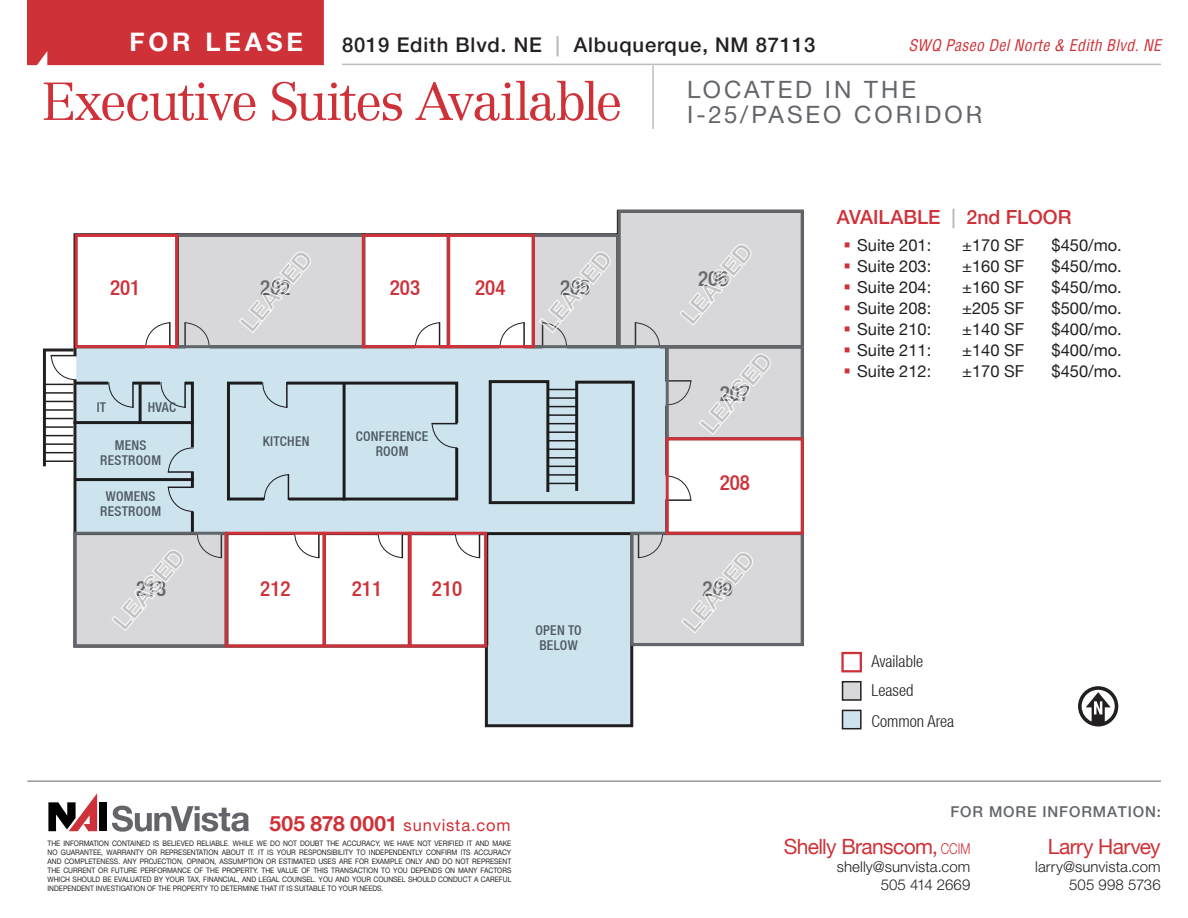
<style>
.page{position:relative;width:1188px;height:918px;background:#fff}
.page>*{position:absolute;margin:0;border:0;box-sizing:border-box;transform-origin:0 0}
.t1{font:300 52.5px "Centennial LT Std";letter-spacing:-.045em;color:#cf3138}
.t2{font:700 25.5px "Helvetica Neue LT";letter-spacing:.15em;color:#fff}
.t3{font:24px "Helvetica Neue LT Std";letter-spacing:.125em;color:#62656a}
.t4{font:21px "Helvetica Neue LT";letter-spacing:-.03em;color:#cf3138}
.Avail_Red__On_FLoorp{font:500 condensed 21px "Helvetica Neue LT";color:#cf3138}
.Avail_Red__On_FLoorp-2{font:500 condensed 21px "Helvetica Neue LT";color:#696a6c}
.Avail_Red__On_FLoorp-3{font:500 condensed 21px "Helvetica Neue LT";color:#62656a}
.t5{font:500 20.25px "Helvetica Neue LT";letter-spacing:.04em;color:#231f20}
.Benefits_headings{font:500 19.5px "Helvetica Neue LT";color:#cf3138}
.t6{font:16.5px "Helvetica Neue LT";color:#231f20}
.Available_text{font:300 condensed 16.5px "Helvetica Neue LT";color:#231f20}
.t7{font:16.5px "Helvetica Neue LT";letter-spacing:.05em;color:#cf3138}
.t8{font:italic condensed 15.75px "Helvetica";letter-spacing:.02em;color:#cf3138}
.t9{font:300 15px/18px "Helvetica Neue LT Std";letter-spacing:.005em;color:#231f20;text-align:right}
.t10{font:500 15px "Helvetica Neue LT";letter-spacing:.06em;color:#62656a}
.Avail_Red__On_FLoorp-4{font:500 condensed 13.5px/14.9px "Helvetica Neue LT";letter-spacing:.02em;color:#62656a}
.t11{font:7.5px/9px "Helvetica Neue LT";color:#231f20;text-align:justify;scale:.9 1}
.s1{color:#bcbdc0}
.s2{font-weight:700;font-size:21px}
.s3{font-family:"Helvetica Neue LT Std";font-weight:300;font-size:15px}
</style>
<div class="page">
<div style="left:27px;top:0;width:297px;height:65px;background:#cf3138"></div>
<hr style="left:342px;top:64px;width:819px;height:1px;background:#bcbdc0">
<hr style="left:652px;top:65px;width:2px;height:64px;background:#bcbdc0">
<div style="left:100px;top:802px;width:7px;height:29px;background:#000"></div>
<svg style="left:48px;top:793px;width:49px;height:38px"></svg>
<svg style="left:112px;top:806px;width:137px;height:26px"></svg>
<hr style="left:27px;top:781px;width:1134px;height:1px;background:#62656a">
<svg style="left:670px;top:476px;width:22px;height:25px"></svg>
<svg style="left:415px;top:322px;width:26px;height:22px"></svg>
<svg style="left:499px;top:322px;width:26px;height:22px"></svg>
<div style="left:841px;top:652px;width:21px;height:20px;border:2px solid #cf3138"></div>
<div style="left:843px;top:710px;width:18px;height:19px;background:#cde3ef"></div>
<div style="left:842px;top:710px;width:20px;height:19px;border:2px solid #231f20"></div>
<div style="left:843px;top:682px;width:18px;height:18px;background:#d8d8da"></div>
<div style="left:842px;top:681px;width:20px;height:20px;border:2px solid #231f20"></div>
<svg style="left:1078px;top:686px;width:40px;height:41px"></svg>
<svg style="left:76px;top:348px;width:590px;height:378px;fill:#cde3ee"></svg>
<div style="left:409px;top:532px;width:78px;height:115px;border:3px solid #cf3138"></div>
<div style="left:323px;top:532px;width:88px;height:115px;border:3px solid #cf3138"></div>
<div style="left:75px;top:533px;width:151px;height:113px;background:#d8d8da"></div>
<div style="left:73px;top:532px;width:154px;height:115px;border:3px solid #62656a"></div>
<div style="left:667px;top:347px;width:135px;height:92px;background:#d8d8da"></div>
<div style="left:666px;top:346px;width:138px;height:94px;border:3px solid #62656a"></div>
<div style="left:533px;top:235px;width:85px;height:112px;background:#d8d8da"></div>
<div style="left:532px;top:234px;width:87px;height:114px;border:3px solid #62656a"></div>
<div style="left:632px;top:533px;width:170px;height:111px;background:#d8d8da"></div>
<div style="left:630px;top:532px;width:174px;height:114px;border:3px solid #62656a"></div>
<svg style="left:43px;top:322px;width:180px;height:310px"></svg>
<div style="left:177px;top:235px;width:187px;height:112px;background:#d8d8da"></div>
<div style="left:175px;top:234px;width:190px;height:114px;border:3px solid #62656a"></div>
<div style="left:619px;top:211px;width:183px;height:136px;background:#d8d8da"></div>
<div style="left:618px;top:210px;width:186px;height:138px;border:3px solid #62656a"></div>
<div style="left:75px;top:234px;width:103px;height:114px;border:3px solid #cf3138"></div>
<div style="left:225px;top:532px;width:100px;height:115px;border:3px solid #cf3138"></div>
<div style="left:362px;top:234px;width:88px;height:114px;border:3px solid #cf3138"></div>
<svg style="left:538px;top:251px;width:74px;height:98px"></svg>
<svg style="left:679px;top:244px;width:73px;height:82px"></svg>
<svg style="left:239px;top:251px;width:72px;height:82px"></svg>
<svg style="left:699px;top:353px;width:72px;height:82px"></svg>
<svg style="left:681px;top:552px;width:72px;height:82px"></svg>
<div style="left:447px;top:234px;width:88px;height:114px;border:3px solid #cf3138"></div>
<div style="left:666px;top:437px;width:138px;height:98px;border:3px solid #cf3138"></div>
<h2 class="t2" style="left:130px;top:26px;width:175px">FOR LEASE</h2>
<h3 class="t5" style="left:342px;top:33px;width:475px">8019 Edith Blvd. NE <span class="s1">|</span> Albuquerque, NM 87113</h3>
<h3 class="t8" style="left:909px;top:35px;width:254px">SWQ Paseo Del Norte &amp; Edith Blvd. NE</h3>
<h1 class="t1" style="left:41px;top:70px;width:876px">Executive Suites Available <sup>LO</sup> <sup>CAT</sup> <sup>ED</sup> <sup>IN</sup> <sup>T</sup> <sup>HE</sup></h1>
<h3 class="t3" style="left:687px;top:101px;width:297px">I-25/PASEO CORIDOR</h3>
<p class="Avail_Red__On_FLoorp" style="left:110px;top:275px;width:32px">201</p>
<p class="Avail_Red__On_FLoorp" style="left:390px;top:275px;width:32px">203</p>
<p class="Avail_Red__On_FLoorp" style="left:475px;top:275px;width:32px">204</p>
<p class="Avail_Red__On_FLoorp-3" style="left:560px;top:275px;width:32px">205</p>
<p class="Avail_Red__On_FLoorp-2" style="left:260px;top:275px;width:32px">202</p>
<p class="Avail_Red__On_FLoorp-4" style="left:97px;top:400px;width:11px">IT</p>
<p class="Avail_Red__On_FLoorp-4" style="left:148px;top:400px;width:30px">HVAC</p>
<p class="Avail_Red__On_FLoorp-4" style="left:115px;top:438px;width:33px">MENS</p>
<p class="Avail_Red__On_FLoorp-4" style="left:100px;top:452px;width:62px">RESTROOM</p>
<p class="Avail_Red__On_FLoorp-4" style="left:106px;top:489px;width:51px">WOMENS</p>
<p class="Avail_Red__On_FLoorp-4" style="left:100px;top:504px;width:62px">RESTROOM</p>
<p class="Avail_Red__On_FLoorp-4" style="left:263px;top:434px;width:48px">KITCHEN</p>
<p class="Avail_Red__On_FLoorp-4" style="left:356px;top:429px;width:74px">CONFERENCE</p>
<p class="Avail_Red__On_FLoorp-4" style="left:376px;top:444px;width:34px">ROOM</p>
<p class="Avail_Red__On_FLoorp-2" style="left:698px;top:266px;width:32px">206</p>
<p class="Avail_Red__On_FLoorp-2" style="left:720px;top:381px;width:32px">207</p>
<p class="Avail_Red__On_FLoorp" style="left:720px;top:470px;width:32px">208</p>
<p class="Avail_Red__On_FLoorp-3" style="left:136px;top:576px;width:32px">213</p>
<p class="Avail_Red__On_FLoorp" style="left:260px;top:576px;width:32px">212</p>
<p class="Avail_Red__On_FLoorp" style="left:352px;top:576px;width:32px">211</p>
<p class="Avail_Red__On_FLoorp" style="left:432px;top:576px;width:32px">210</p>
<p class="Avail_Red__On_FLoorp-2" style="left:703px;top:576px;width:32px">209</p>
<p class="Avail_Red__On_FLoorp-4" style="left:536px;top:623px;width:48px">OPEN TO<br>BELOW</p>
<h3 class="t7" style="left:270px;top:815px;width:242px"><span class="s2">505 878 0001</span> sunvista.com</h3>
<p class="t11" style="left:48px;top:839px;width:517px">THE INFORMATION CONTAINED IS BELIEVED RELIABLE. WHILE WE DO NOT DOUBT THE ACCURACY, WE HAVE NOT VERIFIED IT AND MAKE NO GUARANTEE, WARRANTY OR REPRESENTATION ABOUT IT. IT IS YOUR RESPONSIBILITY TO INDEPENDENTLY CONFIRM ITS ACCURACY AND COMPLETENESS. ANY PROJECTION, OPINION, ASSUMPTION OR ESTIMATED USES ARE FOR EXAMPLE ONLY AND DO NOT REPRESENT THE CURRENT OR FUTURE PERFORMANCE OF THE PROPERTY. THE VALUE OF THIS TRANSACTION TO YOU DEPENDS ON MANY FACTORS WHICH SHOULD BE EVALUATED BY YOUR TAX, FINANCIAL, AND LEGAL COUNSEL. YOU AND YOUR COUNSEL SHOULD CONDUCT A CAREFUL INDEPENDENT INVESTIGATION OF THE PROPERTY TO DETERMINE THAT IT IS SUITABLE TO YOUR NEEDS.</p>
<p class="Benefits_headings" style="left:837px;top:205px;width:236px">AVAILABLE <span class="s1">|</span> 2nd FLOOR</p>
<p class="t6" style="left:857px;top:236px;width:76px">Suite 201:</p>
<p class="t6" style="left:962px;top:236px;width:64px">±170 SF</p>
<p class="t6" style="left:1052px;top:236px;width:72px">$450/mo.</p>
<p class="t6" style="left:857px;top:257px;width:76px">Suite 203:</p>
<p class="t6" style="left:962px;top:257px;width:64px">±160 SF</p>
<p class="t6" style="left:1052px;top:257px;width:72px">$450/mo.</p>
<p class="t6" style="left:857px;top:278px;width:76px">Suite 204:</p>
<p class="t6" style="left:962px;top:278px;width:64px">±160 SF</p>
<p class="t6" style="left:1052px;top:278px;width:72px">$450/mo.</p>
<p class="t6" style="left:857px;top:299px;width:76px">Suite 208:</p>
<p class="t6" style="left:962px;top:299px;width:64px">±205 SF</p>
<p class="t6" style="left:1052px;top:299px;width:72px">$500/mo.</p>
<p class="t6" style="left:857px;top:320px;width:76px">Suite 210:</p>
<p class="t6" style="left:962px;top:320px;width:64px">±140 SF</p>
<p class="t6" style="left:1052px;top:320px;width:72px">$400/mo.</p>
<p class="t6" style="left:857px;top:341px;width:76px">Suite 211:</p>
<p class="t6" style="left:962px;top:341px;width:64px">±140 SF</p>
<p class="t6" style="left:1052px;top:341px;width:72px">$400/mo.</p>
<p class="t6" style="left:857px;top:362px;width:76px">Suite 212:</p>
<p class="t6" style="left:962px;top:362px;width:64px">±170 SF</p>
<p class="t6" style="left:1052px;top:362px;width:72px">$450/mo.</p>
<p class="Available_text" style="left:872px;top:652px;width:53px">Available</p>
<p class="Available_text" style="left:872px;top:681px;width:43px">Leased</p>
<p class="Available_text" style="left:872px;top:712px;width:84px">Common Area</p>
<h3 class="t10" style="left:950px;top:803px;width:212px">FOR MORE INFORMATION:</h3>
<h3 class="t4" style="left:784px;top:834px;width:188px">Shelly Branscom, <span class="s3">CCIM</span></h3>
<h3 class="t9" style="left:837px;top:857px;width:135px">shelly@sunvista.com<br>505 414 2669</h3>
<h3 class="t4" style="left:1048px;top:834px;width:114px">Larry Harvey</h3>
<h3 class="t9" style="left:1035px;top:858px;width:127px">larry@sunvista.com<br>505 998 5736</h3>
</div>
